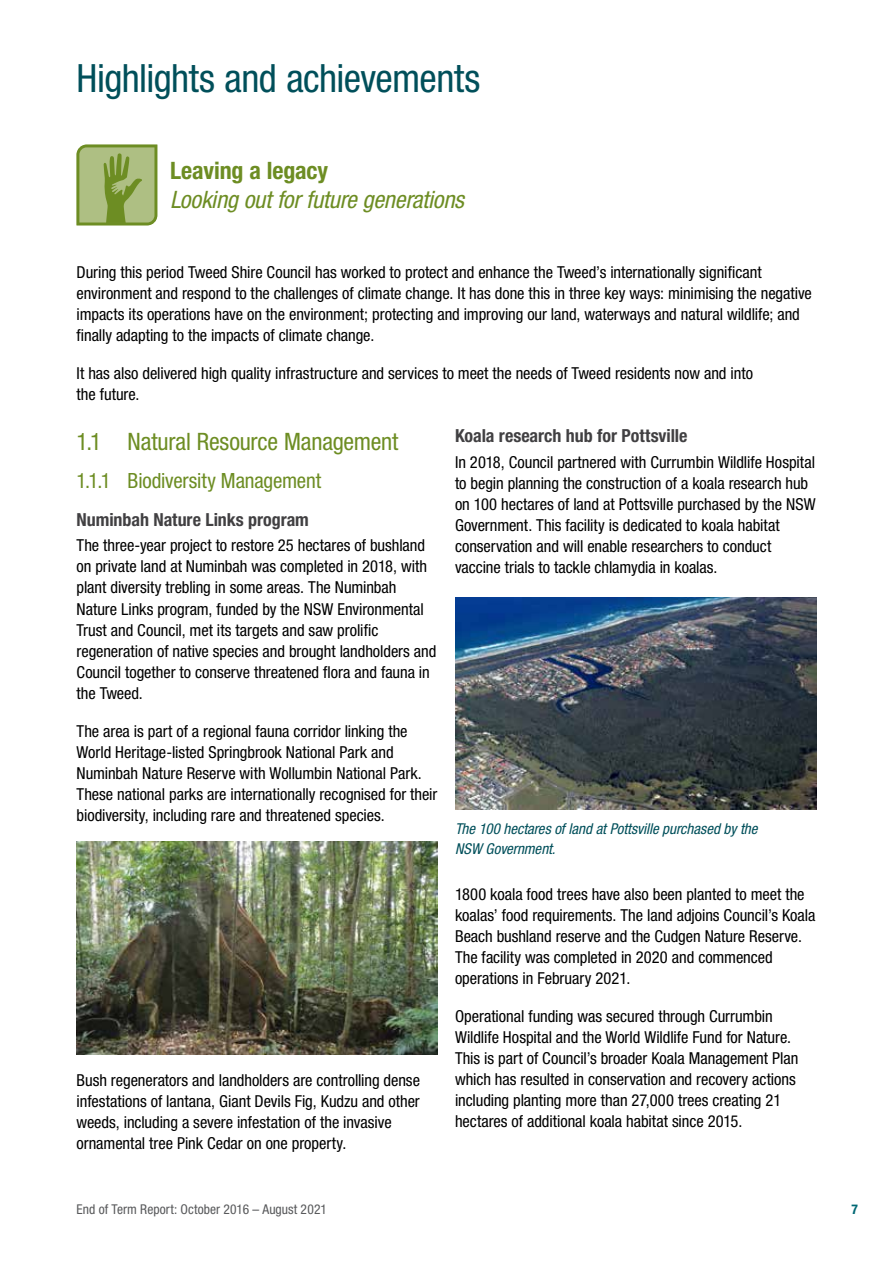
<style>
.page{position:relative;width:893px;height:1263px;background:#fff}
.page>*{position:absolute;margin:0;border:0;box-sizing:border-box;transform-origin:0 0}
.t1{font:condensed 39px "Helvetica Neue LT Std";letter-spacing:-.015em;color:#004f5a}
.t2{font:italic condensed 24px/28.8px "Helvetica Neue LT Std";letter-spacing:-.01em;color:#6d8d23}
.t3{font:condensed 24px "Helvetica Neue LT Std";letter-spacing:-.005em;color:#6d8d23}
.t4{font:condensed 21px "Helvetica Neue LT Std";letter-spacing:-.01em;color:#6d8d23}
.t5{font:700 condensed 18px "Helvetica Neue LT Std";color:#414042}
.body{font:condensed 16.5px/21px "Helvetica Neue LT Std";letter-spacing:-.005em;color:#000}
.t6{font:italic condensed 15px/19.5px "Helvetica Neue LT Std";letter-spacing:-.005em;color:#004f5a}
.t7{font:condensed 13.5px "Helvetica Neue LT Std";letter-spacing:.005em;color:#58595b}
.t8{font:700 condensed 13.5px "Helvetica Neue LT Std";color:#006874}
.s1{font-weight:700;font-style:normal}
</style>
<div class="page">
<svg style="left:77px;top:145px;width:80px;height:80px;background:#9aaf65"></svg>
<img style="left:455px;top:597px;width:361px;height:212px">
<img style="left:77px;top:841px;width:361px;height:213px">
<h1 class="t1" style="left:77px;top:55px;width:405px">Highlights and achievements</h1>
<h2 class="t2" style="left:170px;top:157px;width:295px"><span class="s1">Leaving a legacy<br></span>Looking out for future generations</h2>
<p class="body" style="left:77px;top:261px;width:737px">During this period Tweed Shire Council has worked to protect and enhance the Tweed’s internationally significant environment and respond to the challenges of climate change. It has done this in three key ways: minimising the negative impacts its operations have on the environment; protecting and improving our land, waterways and natural wildlife; and finally adapting to the impacts of climate change.</p>
<p class="body" style="left:77px;top:362px;width:678px">It has also delivered high quality infrastructure and services to meet the needs of Tweed residents now and into the future.</p>
<h2 class="t3" style="left:77px;top:427px;width:323px">1.1 Natural Resource Management</h2>
<h3 class="t4" style="left:77px;top:468px;width:246px">1.1.1 Biodiversity Management</h3>
<h4 class="t5" style="left:77px;top:509px;width:234px">Numinbah Nature Links program</h4>
<p class="body" style="left:77px;top:535px;width:361px">The three-year project to restore 25 hectares of bushland on private land at Numinbah was completed in 2018, with plant diversity trebling in some areas. The Numinbah Nature Links program, funded by the NSW Environmental Trust and Council, met its targets and saw prolific regeneration of native species and brought landholders and Council together to conserve threatened flora and fauna in the Tweed.</p>
<p class="body" style="left:77px;top:720px;width:362px">The area is part of a regional fauna corridor linking the World Heritage-listed Springbrook National Park and Numinbah Nature Reserve with Wollumbin National Park.<br>These national parks are internationally recognised for their biodiversity, including rare and threatened species.</p>
<h4 class="t5" style="left:455px;top:425px;width:234px">Koala research hub for Pottsville</h4>
<p class="body" style="left:455px;top:451px;width:362px">In 2018, Council partnered with Currumbin Wildlife Hospital to begin planning the construction of a koala research hub on 100 hectares of land at Pottsville purchased by the NSW Government. This facility is dedicated to koala habitat conservation and will enable researchers to conduct vaccine trials to tackle chlamydia in koalas.</p>
<p class="t6" style="left:455px;top:820px;width:304px">The 100 hectares of land at Pottsville purchased by the<br>NSW Government.</p>
<p class="body" style="left:455px;top:884px;width:362px">1800 koala food trees have also been planted to meet the koalas’ food requirements. The land adjoins Council’s Koala Beach bushland reserve and the Cudgen Nature Reserve.<br>The facility was completed in 2020 and commenced operations in February 2021.</p>
<p class="body" style="left:455px;top:1006px;width:345px">Operational funding was secured through Currumbin Wildlife Hospital and the World Wildlife Fund for Nature.<br>This is part of Council’s broader Koala Management Plan which has resulted in conservation and recovery actions including planting more than 27,000 trees creating 21 hectares of additional koala habitat since 2015.</p>
<p class="body" style="left:77px;top:1069px;width:345px">Bush regenerators and landholders are controlling dense infestations of lantana, Giant Devils Fig, Kudzu and other weeds, including a severe infestation of the invasive ornamental tree Pink Cedar on one property.</p>
<p class="t7" style="left:77px;top:1202px;width:252px">End of Term Report: October 2016 – August 2021</p>
<p class="t8" style="left:851px;top:1201px;width:8px">7</p>
</div>
